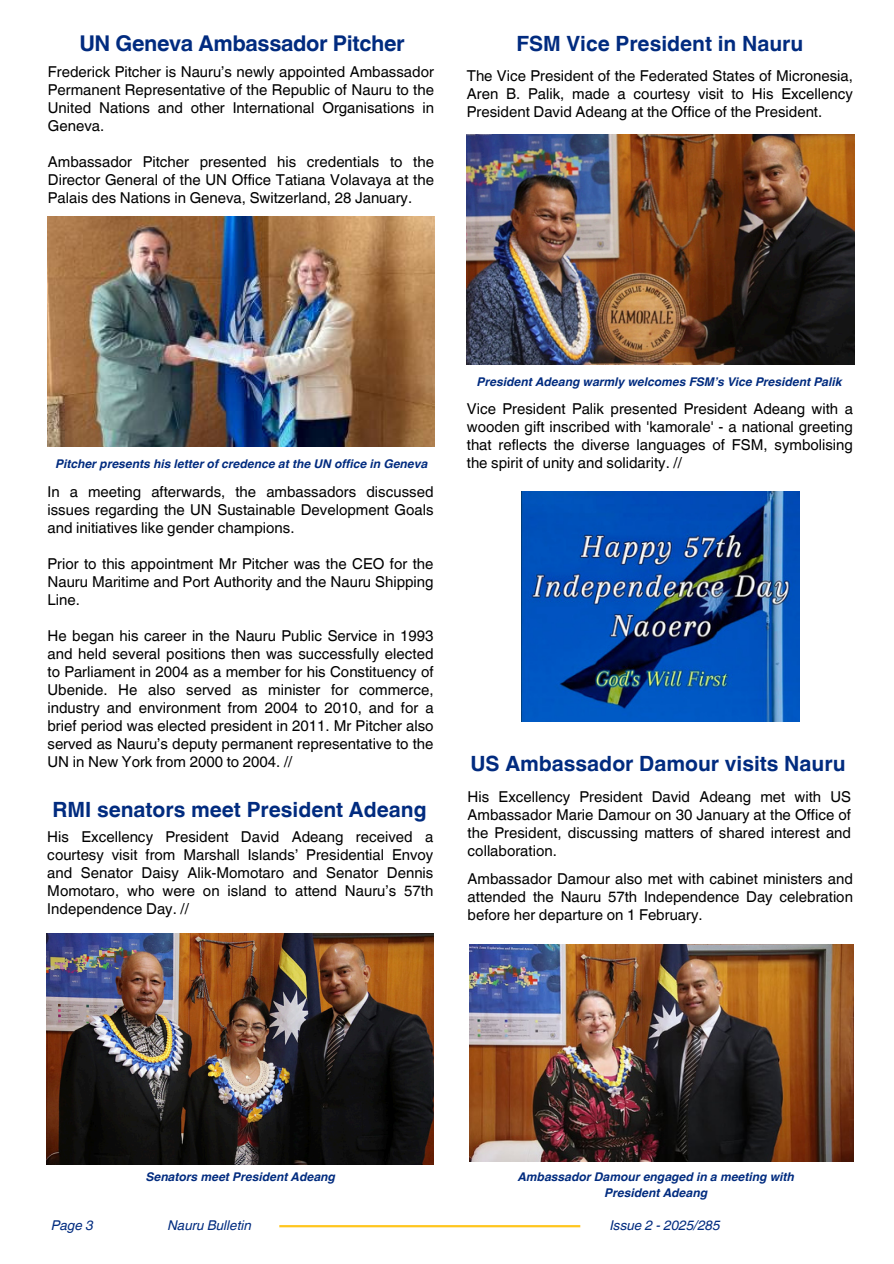
<style>
.page{position:relative;width:894px;height:1264px;background:#fff}
.page>*{position:absolute;margin:0;border:0;box-sizing:border-box;transform-origin:0 0}
.t1{font:700 21.75px "Helvetica World";letter-spacing:-.015em;color:#012b7f}
.t2{font:700 21px "Helvetica World";color:#012b7f}
.t3{font:15px/18px "Helvetica World";color:#000;text-align:justify}
.t4{font:italic 13.5px "Helvetica World";color:#012b7f}
.t5{font:italic 700 12px "Helvetica World";color:#012b7f}
</style>
<div class="page">
<hr style="left:279px;top:1224px;width:301px;height:3px;background:#ffc61e">
<img style="left:47px;top:933px;width:387px;height:231px">
<img style="left:48px;top:217px;width:387px;height:229px">
<img style="left:467px;top:134px;width:387px;height:231px">
<img style="left:469px;top:944px;width:384px;height:217px">
<img style="left:521px;top:492px;width:278px;height:229px">
<p class="t1" style="left:79px;top:26px;width:327px">UN Geneva Ambassador Pitcher</p>
<h2 class="t3" style="left:48px;top:63px;width:387px">Frederick Pitcher is Nauru’s newly appointed Ambassador Permanent Representative of the Republic of Nauru to the United Nations and other International Organisations in Geneva.</h2>
<h2 class="t3" style="left:48px;top:153px;width:387px">Ambassador Pitcher presented his credentials to the Director General of the UN Office Tatiana Volavaya at the Palais des Nations in Geneva, Switzerland, 28 January.</h2>
<h2 class="t2" style="left:516px;top:27px;width:288px">FSM Vice President in Nauru</h2>
<h1 class="t3" style="left:467px;top:67px;width:387px">The Vice President of the Federated States of Micronesia, Aren B. Palik, made a courtesy visit to His Excellency President David Adeang at the Office of the President.</h1>
<p class="t5" style="left:56px;top:454px;width:373px">Pitcher presents his letter of credence at the UN office in Geneva</p>
<h2 class="t3" style="left:47px;top:482px;width:387px">In a meeting afterwards, the ambassadors discussed issues regarding the UN Sustainable Development Goals and initiatives like gender champions.</h2>
<h1 class="t3" style="left:47px;top:554px;width:387px">Prior to this appointment Mr Pitcher was the CEO for the Nauru Maritime and Port Authority and the Nauru Shipping Line.</h1>
<h2 class="t3" style="left:47px;top:626px;width:387px">He began his career in the Nauru Public Service in 1993 and held several positions then was successfully elected to Parliament in 2004 as a member for his Constituency of Ubenide. He also served as minister for commerce, industry and environment from 2004 to 2010, and for a brief period was elected president in 2011. Mr Pitcher also served as Nauru’s deputy permanent representative to the UN in New York from 2000 to 2004. //</h2>
<p class="t2" style="left:53px;top:792px;width:375px">RMI senators meet President Adeang</p>
<p class="t3" style="left:47px;top:828px;width:387px">His Excellency President David Adeang received a courtesy visit from Marshall Islands’ Presidential Envoy and Senator Daisy Alik-Momotaro and Senator Dennis Momotaro, who were on island to attend Nauru’s 57th Independence Day. //</p>
<p class="t5" style="left:477px;top:372px;width:366px">President Adeang warmly welcomes FSM’s Vice President Palik</p>
<h1 class="t3" style="left:466px;top:399px;width:387px">Vice President Palik presented President Adeang with a wooden gift inscribed with 'kamorale' - a national greeting that reflects the diverse languages of FSM, symbolising the spirit of unity and solidarity. //</h1>
<h2 class="t2" style="left:470px;top:746px;width:376px">US Ambassador Damour visits Nauru</h2>
<h2 class="t3" style="left:467px;top:788px;width:385px">His Excellency President David Adeang met with US Ambassador Marie Damour on 30 January at the Office of the President, discussing matters of shared interest and collaboration.</h2>
<p class="t3" style="left:467px;top:870px;width:387px">Ambassador Damour also met with cabinet ministers and attended the Nauru 57th Independence Day celebration before her departure on 1 February.</p>
<h2 class="t5" style="left:146px;top:1166px;width:191px">Senators meet President Adeang</h2>
<p class="t5" style="left:518px;top:1166px;width:278px">Ambassador Damour engaged in a meeting with</p>
<p class="t5" style="left:604px;top:1182px;width:104px">President Adeang</p>
<h2 class="t4" style="left:51px;top:1213px;width:43px">Page 3</h2>
<h1 class="t4" style="left:168px;top:1213px;width:85px">Nauru Bulletin</h1>
<h2 class="t4" style="left:610px;top:1213px;width:112px">Issue 2 - 2025/285</h2>
</div>
